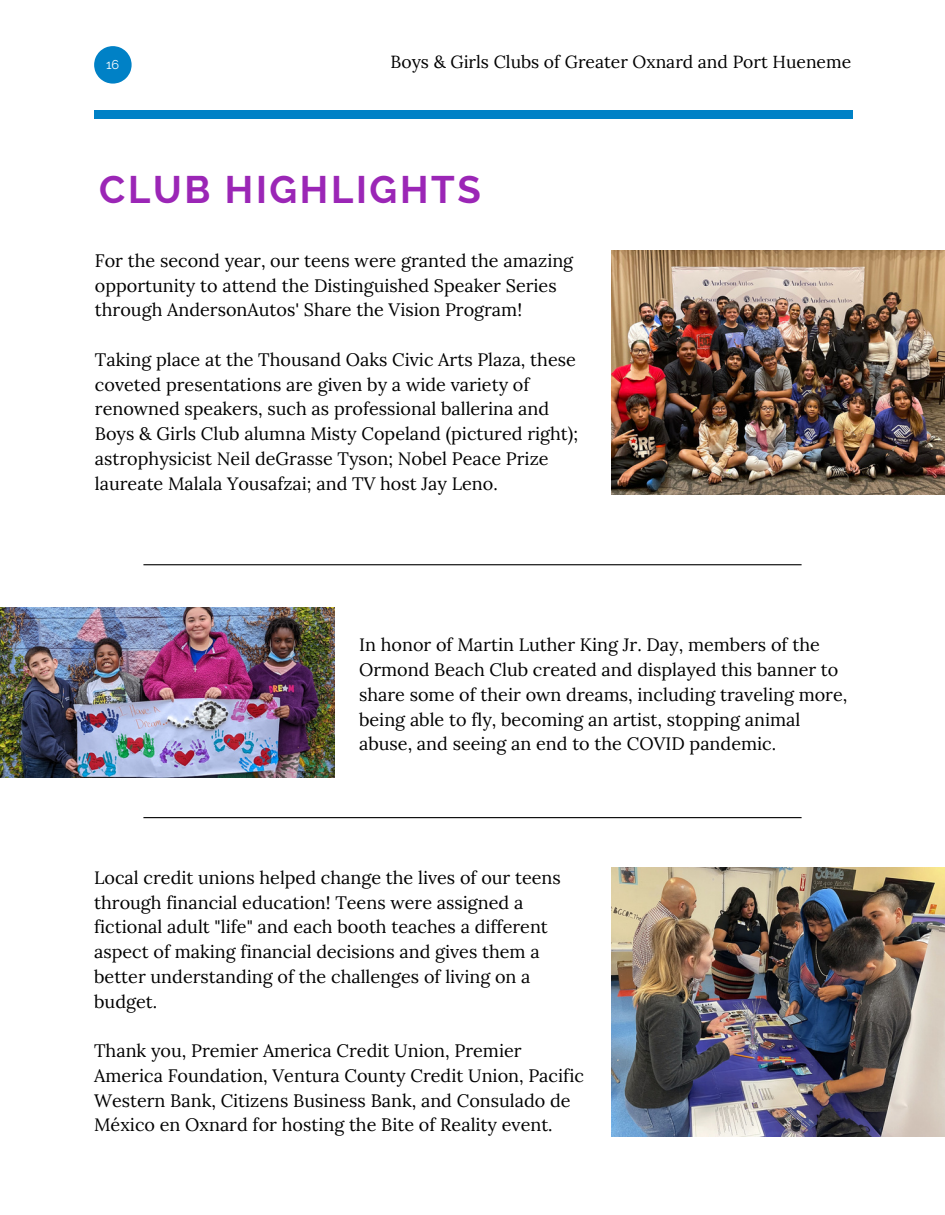
<style>
.page{position:relative;width:945px;height:1215px;background:#fff}
.page>*{position:absolute;margin:0;border:0;box-sizing:border-box;transform-origin:0 0}
.t1{font:700 38.25px "Raleway";letter-spacing:.07em;color:#9b26b6}
.t2{font:18px/24.8px "Lora";color:#000}
.t3{font:17.55px "Lora";color:#000}
.t4{font:12.75px "Raleway";color:#fff}
</style>
<div class="page">
<div style="left:94px;top:111px;width:758px;height:7px;background:#0081c6"></div>
<svg style="left:94px;top:46px;width:38px;height:38px"></svg>
<img style="left:611px;top:251px;width:334px;height:244px">
<hr style="left:143px;top:564px;width:659px;height:1px;background:#000">
<img style="left:0;top:608px;width:334px;height:169px">
<hr style="left:143px;top:817px;width:659px;height:1px;background:#000">
<img style="left:611px;top:868px;width:334px;height:269px">
<p class="t4" style="left:106px;top:57px;width:15px">16</p>
<p class="t3" style="left:391px;top:50px;width:462px">Boys &amp; Girls Clubs of Greater Oxnard and Port Hueneme</p>
<h1 class="t1" style="left:99px;top:167px;width:383px">CLUB HIGHLIGHTS</h1>
<p class="t2" style="left:95px;top:248px;width:480px">For the second year, our teens were granted the amazing opportunity to attend the Distinguished Speaker Series through AndersonAutos' Share the Vision Program!</p>
<p class="t2" style="left:95px;top:347px;width:485px">Taking place at the Thousand Oaks Civic Arts Plaza, these coveted presentations are given by a wide variety of renowned speakers, such as professional ballerina and Boys &amp; Girls Club alumna Misty Copeland (pictured right); astrophysicist Neil deGrasse Tyson; Nobel Peace Prize laureate Malala Yousafzai; and TV host Jay Leno.</p>
<p class="t2" style="left:359px;top:632px;width:490px">In honor of Martin Luther King Jr. Day, members of the Ormond Beach Club created and displayed this banner to share some of their own dreams, including traveling more, being able to fly, becoming an artist, stopping animal abuse, and seeing an end to the COVID pandemic.</p>
<p class="t2" style="left:94px;top:865px;width:468px">Local credit unions helped change the lives of our teens through financial education! Teens were assigned a fictional adult "life" and each booth teaches a different aspect of making financial decisions and gives them a better understanding of the challenges of living on a budget.</p>
<p class="t2" style="left:94px;top:1038px;width:491px">Thank you, Premier America Credit Union, Premier America Foundation, Ventura County Credit Union, Pacific Western Bank, Citizens Business Bank, and Consulado de México en Oxnard for hosting the Bite of Reality event.</p>
</div>
